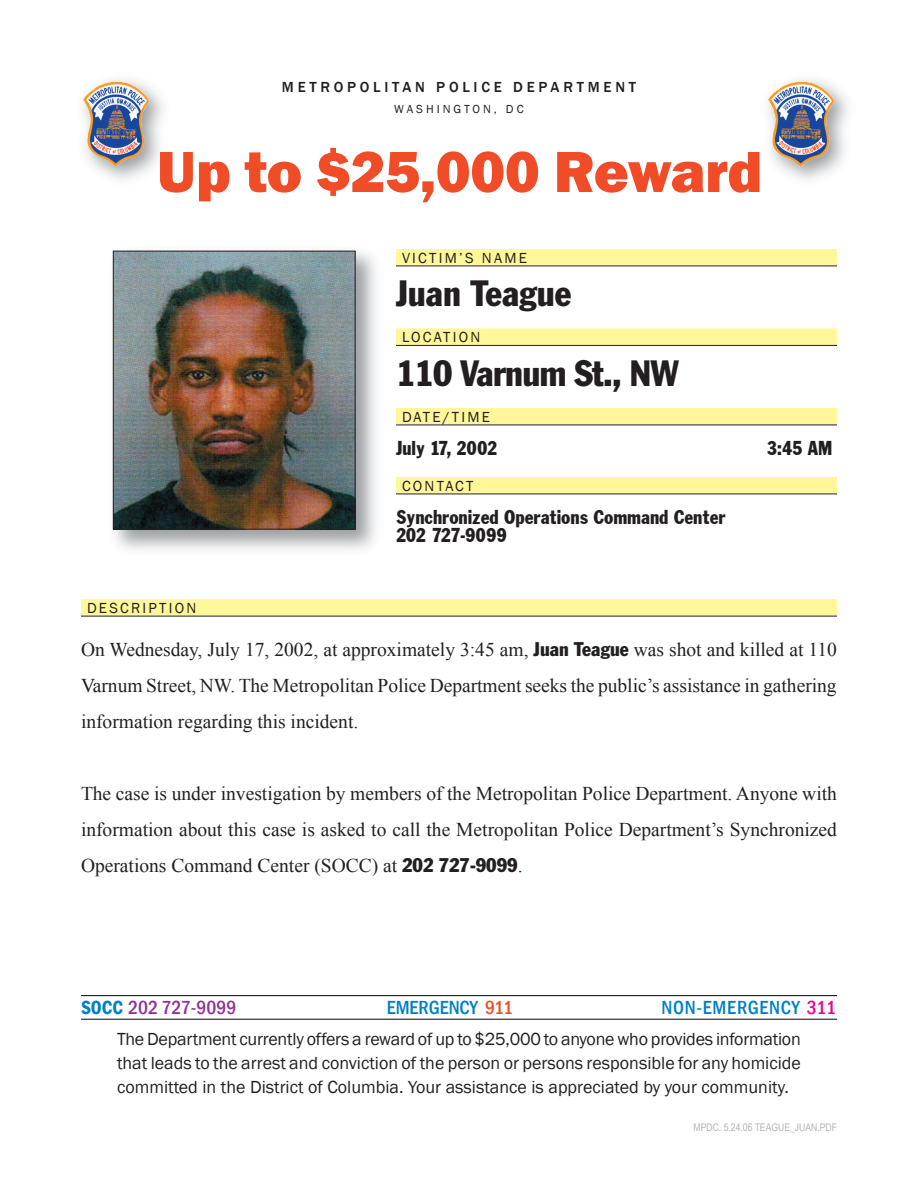
<style>
.page{position:relative;width:918px;height:1188px;background:#fff}
.page>*{position:absolute;margin:0;border:0;box-sizing:border-box;transform-origin:0 0}
.t1{font:800 60px "Franklin Gothic";letter-spacing:-.01em;color:#f04c27}
.t2{font:condensed 36px "Franklin Gothic";letter-spacing:-.02em;color:#231f20}
.t3{font:condensed 36px "Franklin Gothic";color:#231f20}
.t4{font:21px/18px "Franklin Cond Gothic";color:#231f20}
.t5{font:19.5px/36px "Times New Roman";color:#231f20;text-align:justify}
.t6{font:500 condensed 19.5px "Franklin Gothic";letter-spacing:.035em;color:#0080c6}
.t7{font:500 condensed 19.5px "Franklin Gothic";color:#8f3292}
.t8{font:500 condensed 19.5px "Franklin Gothic";color:#0080c6}
.t9{font:18px/24px "Franklin Gothic";color:#231f20;text-align:justify}
.t10{font:15px "Franklin Gothic";letter-spacing:.15em;color:#231f20}
.t11{font:500 15px "Franklin Gothic";letter-spacing:.25em;color:#231f20}
.t12{font:12px "Franklin Gothic";letter-spacing:.25em;color:#231f20}
.t13{font:10.5px "Arial Narrow";color:#b2b3b7}
.s1{font-family:"Franklin Gothic";font-stretch:condensed}
.s2{font-weight:600;color:#0080c6}
.s3{color:#f04c27}
.s4{color:#ed028c}
</style>
<div class="page">
<img style="left:83px;top:82px;width:67px;height:85px">
<img style="left:768px;top:82px;width:67px;height:85px">
<div style="left:81px;top:599px;width:756px;height:17px;background:#fff79a"></div>
<hr style="left:81px;top:616px;width:756px;height:1px;background:#231f20">
<div style="left:396px;top:249px;width:441px;height:17px;background:#fff79a"></div>
<hr style="left:396px;top:266px;width:441px;height:1px;background:#231f20">
<div style="left:396px;top:329px;width:441px;height:16px;background:#fff79a"></div>
<hr style="left:396px;top:345px;width:441px;height:1px;background:#231f20">
<div style="left:396px;top:408px;width:441px;height:17px;background:#fff79a"></div>
<hr style="left:396px;top:425px;width:441px;height:1px;background:#231f20">
<div style="left:396px;top:477px;width:441px;height:17px;background:#fff79a"></div>
<hr style="left:396px;top:494px;width:441px;height:1px;background:#231f20">
<img style="left:115px;top:253px;width:239px;height:275px">
<div style="left:113px;top:251px;width:243px;height:279px;border:1px solid #231f20"></div>
<hr style="left:81px;top:995px;width:756px;height:1px;background:#231f20">
<hr style="left:81px;top:1019px;width:756px;height:1px;background:#231f20">
<p class="t11" style="left:282px;top:77px;width:356px">METROPOLITAN POLICE DEPARTMENT</p>
<p class="t12" style="left:394px;top:102px;width:131px">WASHINGTON, DC</p>
<h1 class="t1" style="left:157px;top:133px;width:607px">Up to $25,000 Reward</h1>
<p class="t10" style="left:402px;top:248px;width:126px">VICTIM’S NAME</p>
<h2 class="t3" style="left:396px;top:271px;width:177px">Juan Teague</h2>
<p class="t10" style="left:402px;top:328px;width:80px">LOCATION</p>
<h2 class="t2" style="left:396px;top:351px;width:285px">110 Varnum St., NW</h2>
<p class="t10" style="left:402px;top:407px;width:90px">DATE/TIME</p>
<p class="t4" style="left:396px;top:438px;width:103px">July 17, 2002</p>
<p class="t4" style="left:767px;top:438px;width:67px">3:45 AM</p>
<p class="t10" style="left:402px;top:476px;width:73px">CONTACT</p>
<p class="t4" style="left:396px;top:507px;width:331px">Synchronized Operations Command Center<br>202 727-9099</p>
<p class="t10" style="left:87px;top:598px;width:111px">DESCRIPTION</p>
<p class="t5" style="left:81px;top:631px;width:758px">On Wednesday, July 17, 2002, at approximately 3:45 am, <span class="s1">Juan Teague</span> was shot and killed at 110<br>Varnum Street, NW. The Metropolitan Police Department seeks the public’s assistance in gathering information regarding this incident.</p>
<p class="t5" style="left:81px;top:775px;width:758px">The case is under investigation by members of the Metropolitan Police Department. Anyone with information about this case is asked to call the Metropolitan Police Department’s Synchronized Operations Command Center (SOCC) at <span class="s1">202 727-9099</span>.</p>
<p class="t7" style="left:81px;top:995px;width:157px"><span class="s2">SOCC</span> 202 727-9099</p>
<p class="t8" style="left:387px;top:995px;width:128px">EMERGENCY <span class="s3">911</span></p>
<p class="t6" style="left:662px;top:995px;width:176px">NON-EMERGENCY <span class="s4">311</span></p>
<p class="t9" style="left:117px;top:1028px;width:686px">The Department currently offers a reward of up to $25,000 to anyone who provides information that leads to the arrest and conviction of the person or persons responsible for any homicide committed in the District of Columbia. Your assistance is appreciated by your community.</p>
<p class="t13" style="left:694px;top:1120px;width:145px">MPDC. 5.24.06 TEAGUE_JUAN.PDF</p>
</div>
